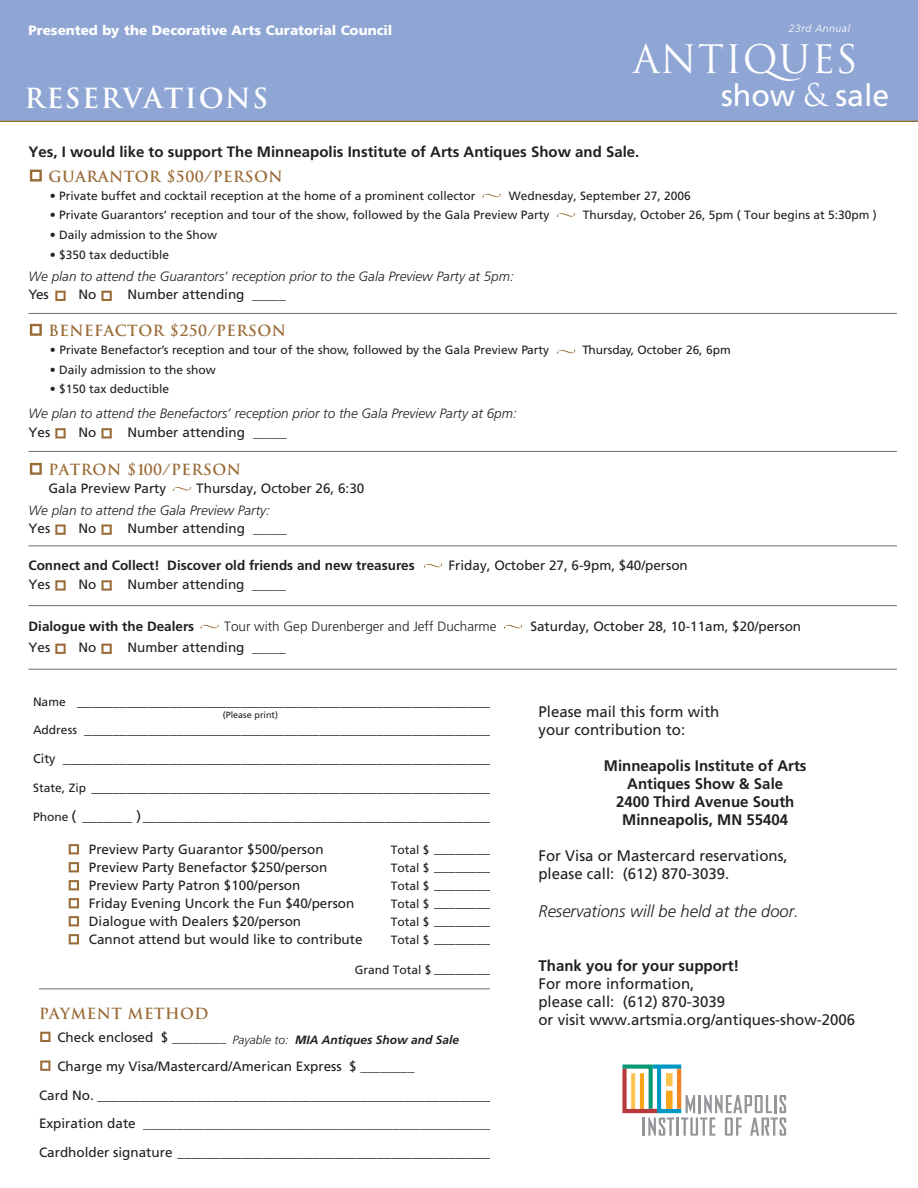
<style>
.page{position:relative;width:918px;height:1188px;background:#fff}
.page>*{position:absolute;margin:0;border:0;box-sizing:border-box;transform-origin:0 0}
.t1{font:38.25px "Trajan Pro";letter-spacing:.025em;color:#fff}
.t2{font:30.45px "Frutiger";color:#fff}
.t3{font:700 27px "Trajan Pro";letter-spacing:.055em;color:#fff}
.t4{font:italic 300 16.8px "Frutiger";color:#231f20}
.t5{font:15.3px/18px "Frutiger";color:#231f20}
.t6{font:700 15.3px/18px "Frutiger";color:#231f20;text-align:center}
.t7{font:700 15px "Frutiger";color:#231f20}
.t8{font:700 15px "Trajan Pro";letter-spacing:.03em;color:#996b36}
.t9{font:14.25px/28.8px "Frutiger";color:#231f20;text-align:justify}
.t10{font:13.5px/28.8px "Frutiger";color:#231f20}
.t11{font:italic 300 13.5px "Frutiger";color:#231f20}
.t12{font:700 13.5px "Frutiger";color:#231f20}
.t13{font:900 13.5px "Frutiger";color:#fff}
.t14{font:300 13.5px "Frutiger";color:#231f20}
.t15{font:12px "Frutiger";color:#231f20}
.t16{font:italic 300 10.5px "Frutiger";letter-spacing:.05em;color:#fff}
.t17{font:9px "Frutiger";color:#231f20}
.s1{font-family:"Trajan Pro"}
.s2{font-size:12px}
.s3{font-size:12.75px}
.s4{font-size:14.25px}
.s5{font-size:13.5px}
</style>
<div class="page">
<div style="left:0;top:0;width:918px;height:121px;background:#8fa6d5"></div>
<svg style="left:30px;top:170px;width:12px;height:12px"></svg>
<svg style="left:482px;top:194px;width:19px;height:3px"></svg>
<svg style="left:557px;top:213px;width:18px;height:4px"></svg>
<svg style="left:55px;top:291px;width:11px;height:10px"></svg>
<svg style="left:101px;top:291px;width:11px;height:10px"></svg>
<svg style="left:30px;top:324px;width:12px;height:12px"></svg>
<svg style="left:557px;top:350px;width:18px;height:4px"></svg>
<svg style="left:55px;top:428px;width:11px;height:10px"></svg>
<svg style="left:101px;top:428px;width:11px;height:10px"></svg>
<svg style="left:30px;top:463px;width:12px;height:12px"></svg>
<svg style="left:173px;top:487px;width:18px;height:4px"></svg>
<svg style="left:55px;top:524px;width:11px;height:11px"></svg>
<svg style="left:101px;top:524px;width:11px;height:11px"></svg>
<svg style="left:424px;top:564px;width:18px;height:4px"></svg>
<svg style="left:55px;top:580px;width:11px;height:11px"></svg>
<svg style="left:101px;top:580px;width:11px;height:11px"></svg>
<svg style="left:504px;top:625px;width:18px;height:4px"></svg>
<svg style="left:200px;top:625px;width:19px;height:4px"></svg>
<svg style="left:55px;top:644px;width:11px;height:10px"></svg>
<svg style="left:101px;top:644px;width:11px;height:10px"></svg>
<hr style="left:0;top:121px;width:918px;height:1px;background:#9e6512">
<svg style="left:69px;top:844px;width:10px;height:10px"></svg>
<svg style="left:69px;top:862px;width:10px;height:10px"></svg>
<svg style="left:69px;top:880px;width:10px;height:10px"></svg>
<svg style="left:69px;top:898px;width:10px;height:10px"></svg>
<svg style="left:69px;top:916px;width:10px;height:10px"></svg>
<svg style="left:69px;top:934px;width:10px;height:10px"></svg>
<svg style="left:40px;top:1032px;width:11px;height:10px"></svg>
<svg style="left:40px;top:1061px;width:11px;height:10px"></svg>
<svg style="left:622px;top:1065px;width:164px;height:71px"></svg>
<p class="t13" style="left:28px;top:23px;width:365px">Presented by the Decorative Arts Curatorial Council</p>
<h3 class="t3" style="left:24px;top:81px;width:245px">RESERVATIONS</h3>
<p class="t16" style="left:789px;top:23px;width:63px">23rd Annual</p>
<h1 class="t1" style="left:633px;top:35px;width:227px">ANTIQUES</h1>
<h2 class="t2" style="left:721px;top:77px;width:170px">show <span class="s1">&amp;</span> sale</h2>
<p class="t7" style="left:28px;top:143px;width:612px">Yes, I would like to support The Minneapolis Institute of Arts Antiques Show and Sale.</p>
<p class="t8" style="left:49px;top:167px;width:236px">GUARANTOR $500/PERSON</p>
<p class="t15" style="left:50px;top:188px;width:427px">• Private buffet and cocktail reception at the home of a prominent collector</p>
<p class="t15" style="left:509px;top:188px;width:184px">Wednesday, September 27, 2006</p>
<p class="t15" style="left:50px;top:208px;width:501px">• Private Guarantors’ reception and tour of the show, followed by the Gala Preview Party</p>
<p class="t15" style="left:583px;top:208px;width:296px">Thursday, October 26, 5pm ( Tour begins at 5:30pm )</p>
<p class="t15" style="left:50px;top:228px;width:169px">• Daily admission to the Show</p>
<p class="t15" style="left:50px;top:248px;width:121px">• $350 tax deductible</p>
<p class="t11" style="left:28px;top:269px;width:487px">We plan to attend the Guarantors’ reception prior to the Gala Preview Party at 5pm:</p>
<p class="t10" style="left:28px;top:280px;width:22px">Yes</p>
<p class="t10" style="left:78px;top:280px;width:19px">No</p>
<p class="t10" style="left:128px;top:280px;width:160px">Number attending _____</p>
<p class="t8" style="left:49px;top:321px;width:239px">BENEFACTOR $250/PERSON</p>
<p class="t15" style="left:50px;top:343px;width:501px">• Private Benefactor’s reception and tour of the show, followed by the Gala Preview Party</p>
<p class="t15" style="left:583px;top:343px;width:150px">Thursday, October 26, 6pm</p>
<p class="t15" style="left:50px;top:363px;width:168px">• Daily admission to the show</p>
<p class="t15" style="left:50px;top:382px;width:121px">• $150 tax deductible</p>
<p class="t11" style="left:28px;top:406px;width:490px">We plan to attend the Benefactors’ reception prior to the Gala Preview Party at 6pm:</p>
<p class="t10" style="left:28px;top:418px;width:23px">Yes</p>
<p class="t10" style="left:78px;top:418px;width:19px">No</p>
<p class="t10" style="left:128px;top:418px;width:161px">Number attending _____</p>
<p class="t8" style="left:49px;top:460px;width:194px">PATRON $100/PERSON</p>
<p class="t10" style="left:49px;top:474px;width:119px">Gala Preview Party</p>
<p class="t10" style="left:196px;top:474px;width:170px">Thursday, October 26, 6:30</p>
<p class="t11" style="left:28px;top:503px;width:243px">We plan to attend the Gala Preview Party:</p>
<p class="t10" style="left:28px;top:514px;width:23px">Yes</p>
<p class="t10" style="left:78px;top:514px;width:19px">No</p>
<p class="t10" style="left:128px;top:514px;width:161px">Number attending _____</p>
<p class="t12" style="left:28px;top:557px;width:388px">Connect and Collect! Discover old friends and new treasures</p>
<p class="t10" style="left:449px;top:550px;width:241px">Friday, October 27, 6-9pm, $40/person</p>
<p class="t10" style="left:28px;top:570px;width:23px">Yes</p>
<p class="t10" style="left:78px;top:570px;width:19px">No</p>
<p class="t10" style="left:128px;top:570px;width:160px">Number attending _____</p>
<p class="t12" style="left:28px;top:618px;width:167px">Dialogue with the Dealers</p>
<p class="t14" style="left:224px;top:619px;width:274px">Tour with Gep Durenberger and Jeff Ducharme</p>
<p class="t10" style="left:530px;top:612px;width:272px">Saturday, October 28, 10-11am, $20/person</p>
<p class="t10" style="left:28px;top:633px;width:23px">Yes</p>
<p class="t10" style="left:78px;top:633px;width:19px">No</p>
<p class="t10" style="left:128px;top:633px;width:160px">Number attending _____</p>
<p class="t9" style="left:33px;top:686px;width:460px"><span class="s2">Name</span> __________________________________________________________ <span class="s2">Address</span> _________________________________________________________ <span class="s3">City</span> ____________________________________________________________ <span class="s2">State, Zip</span> ________________________________________________________ <span class="s2">Phone</span> ( _______ )_________________________________________________</p>
<p class="t10" style="left:89px;top:835px;width:236px">Preview Party Guarantor $500/person</p>
<p class="t9" style="left:391px;top:833px;width:102px"><sub>Total</sub> <sub>$</sub> ________</p>
<p class="t10" style="left:89px;top:853px;width:240px">Preview Party Benefactor $250/person</p>
<p class="t9" style="left:391px;top:851px;width:102px"><sub>Total</sub> <sub>$</sub> ________</p>
<p class="t10" style="left:89px;top:871px;width:213px">Preview Party Patron $100/person</p>
<p class="t9" style="left:391px;top:869px;width:102px"><sub>Total</sub> <sub>$</sub> ________</p>
<p class="t10" style="left:89px;top:889px;width:267px">Friday Evening Uncork the Fun $40/person</p>
<p class="t9" style="left:391px;top:887px;width:102px"><sub>Total</sub> <sub>$</sub> ________</p>
<p class="t10" style="left:89px;top:907px;width:214px">Dialogue with Dealers $20/person</p>
<p class="t9" style="left:391px;top:905px;width:102px"><sub>Total</sub> <sub>$</sub> ________</p>
<p class="t10" style="left:89px;top:925px;width:275px">Cannot attend but would like to contribute</p>
<p class="t9" style="left:391px;top:923px;width:102px"><sub>Total</sub> <sub>$</sub> ________</p>
<p class="t15" style="left:355px;top:963px;width:138px">Grand Total $ <span class="s4">________</span></p>
<p class="t8" style="left:39px;top:1004px;width:171px">PAYMENT METHOD</p>
<p class="t10" style="left:57px;top:1023px;width:403px">Check enclosed $ ________ <sub>Payable</sub> <sub>to:</sub> <sub>MIA</sub> <sub>Antiques</sub> <sub>Show</sub> <sub>and</sub> <sub>Sale<br></sub>Charge my Visa/Mastercard/American Express $ ________</p>
<p class="t9" style="left:39px;top:1080px;width:459px"><span class="s5">Card No.</span> ________________________________________________________</p>
<p class="t10" style="left:39px;top:1109px;width:470px">Expiration date ______________________________________________________</p>
<p class="t9" style="left:39px;top:1138px;width:468px"><span class="s5">Cardholder signature</span> ______________________________________________</p>
<p class="t17" style="left:223px;top:709px;width:57px">(Please print)</p>
<p class="t5" style="left:538px;top:702px;width:182px">Please mail this form with your contribution to:</p>
<p class="t6" style="left:604px;top:756px;width:204px">Minneapolis Institute of Arts<br>Antiques Show &amp; Sale<br>2400 Third Avenue South<br>Minneapolis, MN 55404</p>
<p class="t5" style="left:538px;top:846px;width:251px">For Visa or Mastercard reservations, please call: (612) 870-3039.</p>
<p class="t4" style="left:538px;top:901px;width:262px">Reservations will be held at the door.</p>
<p class="t6" style="left:538px;top:956px;width:202px">Thank you for your support!</p>
<p class="t5" style="left:538px;top:974px;width:318px">For more information,<br>please call: (612) 870-3039<br>or visit www.artsmia.org/antiques-show-2006</p>
</div>
